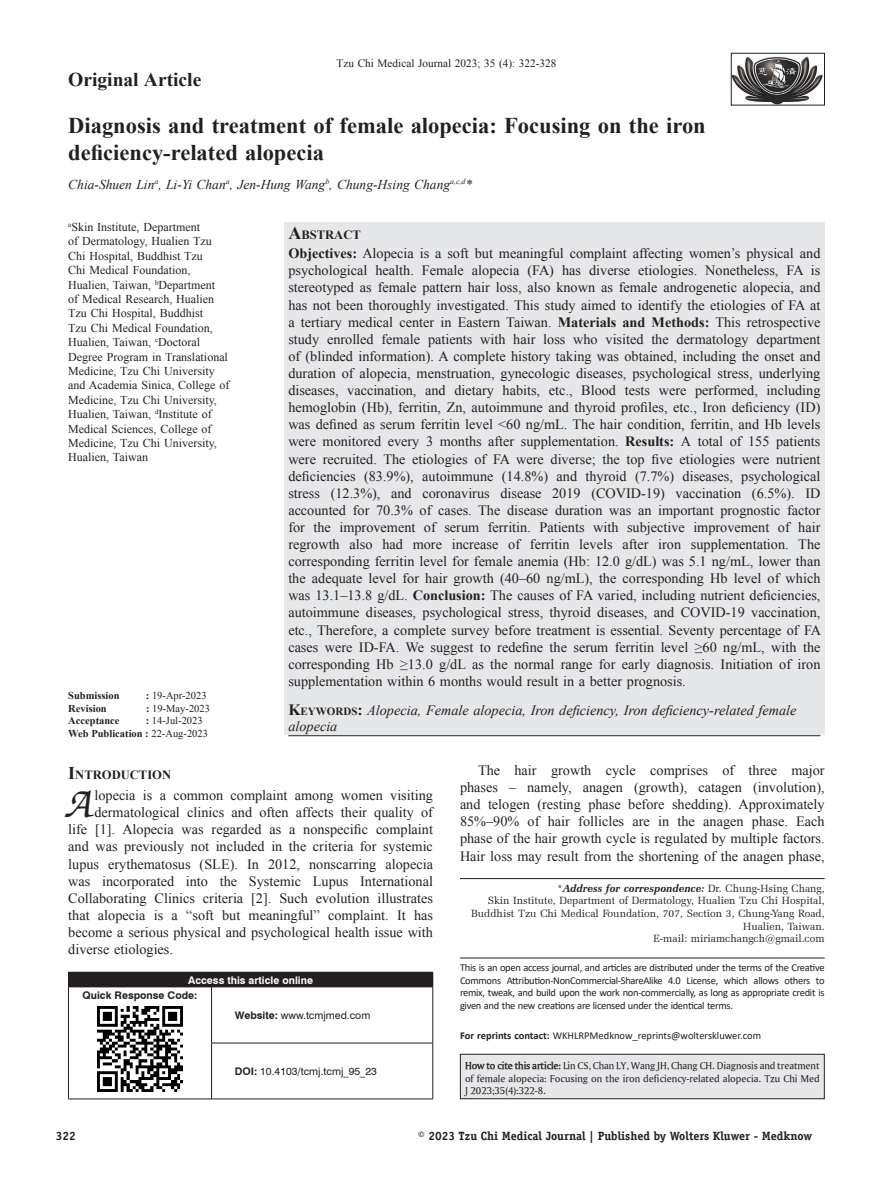
<style>
.page{position:relative;width:893px;height:1191px;background:#fff}
.page>*{position:absolute;margin:0;border:0;box-sizing:border-box;transform-origin:0 0}
._1_TX_text{font:italic 500 42.15px "Zapf Chancery IT Cby BT";color:#231f20}
.AT{font:700 22.5px/27px "Times New Roman";color:#231f20}
.AH{font:700 19.5px "Times New Roman";color:#231f20}
.ABS{font:14.25px/17.1px "Times New Roman";color:#231f20;text-align:justify}
._1_TX_text-2{font:14.25px "Times New Roman";color:#231f20}
.TX{font:14.25px/17.1px "Times New Roman";color:#231f20;text-align:justify}
.KWD{font:italic 14.25px/16.2px "Times New Roman";color:#231f20}
.AU{font:italic 13.5px "Times New Roman";color:#231f20}
.ABSH{font:700 12.6px "Times New Roman";color:#231f20}
.AFF{font:12px/14.4px "Times New Roman";color:#231f20}
.t1{font:700 12px "Officina Serif";color:#231f20}
.F_RH{font:11.25px "Times New Roman";color:#231f20}
.TX-2{font:10.5px/12.6px "Calibri";letter-spacing:-.03em;color:#231f20;text-align:justify}
.ADD{font:10.5px/12.6px "Zapf Elliptical 711 BT";color:#231f20;text-align:right}
.HTC{font:10.5px/12.6px "Ameretto Normal";color:#231f20;text-align:justify}
.TX-3{font:10.5px "Calibri";color:#231f20}
.HIS{font:700 10.5px "Times New Roman";color:#231f20}
.HIS-2{font:10.5px "Times New Roman";color:#231f20}
.DOI{font:10.5px "Swiss 721 BT";color:#231f20}
.ATAO{font:700 10.5px "Swiss 721 BT";color:#fff}
.Website{font:10.5px "Swiss 721 BT";color:#231f20}
.QRC{font:700 10.5px "Swiss 721 BT";color:#231f20}
.s1{font-size:18px}
.s2{font-weight:700}
.s3{font-weight:700;font-style:normal;font-size:15.75px}
.s4{font-weight:700;font-style:normal;font-size:10.95px}
.s5{font-weight:400}
.s6{font-weight:700;font-style:italic}
.s7{font-family:"Ameretto";font-weight:700}
</style>
<div class="page">
<div style="left:284px;top:222px;width:541px;height:513px;background:#e6e7e9"></div>
<hr style="left:288px;top:735px;width:532px;height:1px;background:#231f20">
<div style="left:460px;top:1054px;width:364px;height:44px;background:#e6e7e9"></div>
<div style="left:460px;top:1053px;width:365px;height:46px;border:1px solid #231f20"></div>
<div style="left:68px;top:972px;width:365px;height:15px;background:#231f20"></div>
<svg style="left:433px;top:972px;width:1px;height:14px"></svg>
<hr style="left:68px;top:987px;width:1px;height:56px;background:#231f20">
<hr style="left:68px;top:1043px;width:1px;height:55px;background:#231f20">
<hr style="left:211px;top:987px;width:1px;height:55px;background:#231f20">
<hr style="left:433px;top:987px;width:1px;height:55px;background:#231f20">
<hr style="left:68px;top:1098px;width:144px;height:1px;background:#231f20">
<hr style="left:211px;top:1043px;width:1px;height:55px;background:#231f20">
<hr style="left:211px;top:1042px;width:222px;height:1px;background:#231f20">
<hr style="left:433px;top:1043px;width:1px;height:55px;background:#231f20">
<hr style="left:212px;top:1098px;width:221px;height:1px;background:#231f20">
<img style="left:98px;top:1007px;width:84px;height:85px">
<hr style="left:460px;top:878px;width:365px;height:1px;background:#231f20">
<img style="left:733px;top:56px;width:90px;height:47px">
<div style="left:731px;top:53px;width:94px;height:52px;border:1px solid #231f20"></div>
<hr style="left:460px;top:957px;width:365px;height:1px;background:#231f20">
<p class="AH" style="left:68px;top:66px;width:135px">Original Article</p>
<p class="F_RH" style="left:336px;top:55px;width:221px">Tzu Chi Medical Journal 2023; 35 (4): 322‑328</p>
<p class="AT" style="left:68px;top:111px;width:639px">Diagnosis and treatment of female alopecia: Focusing on the iron deficiency‑related alopecia</p>
<p class="AU" style="left:68px;top:175px;width:405px">Chia‑Shuen Lin<sup>a</sup>, Li‑Yi Chan<sup>a</sup>, Jen‑Hung Wang<sup>b</sup>, Chung‑Hsing Chang<sup>a,c,d</sup>*</p>
<p class="AFF" style="left:68px;top:219px;width:163px"><sup>a</sup>Skin Institute, Department<br>of Dermatology, Hualien Tzu<br>Chi Hospital, Buddhist Tzu<br>Chi Medical Foundation,<br>Hualien, Taiwan, <sup>b</sup>Department<br>of Medical Research, Hualien<br>Tzu Chi Hospital, Buddhist<br>Tzu Chi Medical Foundation,<br>Hualien, Taiwan, <sup>c</sup>Doctoral<br>Degree Program in Translational<br>Medicine, Tzu Chi University and Academia Sinica, College of<br>Medicine, Tzu Chi University,<br>Hualien, Taiwan, <sup>d</sup>Institute of<br>Medical Sciences, College of<br>Medicine, Tzu Chi University,<br>Hualien, Taiwan</p>
<p class="ABSH" style="left:288px;top:226px;width:74px"><span class="s1">A</span>BSTRACT</p>
<p class="ABS" style="left:288px;top:245px;width:534px"><span class="s2">Objectives:</span> Alopecia is a soft but meaningful complaint affecting women’s physical and psychological health. Female alopecia (FA) has diverse etiologies. Nonetheless, FA is stereotyped as female pattern hair loss, also known as female androgenetic alopecia, and has not been thoroughly investigated. This study aimed to identify the etiologies of FA at a tertiary medical center in Eastern Taiwan. <span class="s2">Materials and Methods:</span> This retrospective study enrolled female patients with hair loss who visited the dermatology department of (blinded information). A complete history taking was obtained, including the onset and duration of alopecia, menstruation, gynecologic diseases, psychological stress, underlying diseases, vaccination, and dietary habits, etc., Blood tests were performed, including hemoglobin (Hb), ferritin, Zn, autoimmune and thyroid profiles, etc., Iron deficiency (ID) was defined as serum ferritin level &lt;60 ng/mL. The hair condition, ferritin, and Hb levels were monitored every 3 months after supplementation. <span class="s2">Results:</span> A total of 155 patients were recruited. The etiologies of FA were diverse; the top five etiologies were nutrient deficiencies (83.9%), autoimmune (14.8%) and thyroid (7.7%) diseases, psychological stress (12.3%), and coronavirus disease 2019 (COVID‑19) vaccination (6.5%). ID accounted for 70.3% of cases. The disease duration was an important prognostic factor for the improvement of serum ferritin. Patients with subjective improvement of hair regrowth also had more increase of ferritin levels after iron supplementation. The corresponding ferritin level for female anemia (Hb: 12.0 g/dL) was 5.1 ng/mL, lower than the adequate level for hair growth (40–60 ng/mL), the corresponding Hb level of which was 13.1–13.8 g/dL. <span class="s2">Conclusion:</span> The causes of FA varied, including nutrient deficiencies, autoimmune diseases, psychological stress, thyroid diseases, and COVID‑19 vaccination, etc., Therefore, a complete survey before treatment is essential. Seventy percentage of FA cases were ID‑FA. We suggest to redefine the serum ferritin level ≥60 ng/mL, with the corresponding Hb ≥13.0 g/dL as the normal range for early diagnosis. Initiation of iron supplementation within 6 months would result in a better prognosis.</p>
<p class="KWD" style="left:288px;top:701px;width:510px"><span class="s3">K</span><span class="s4">EYWORDS</span><span class="s3">:</span> Alopecia, Female alopecia, Iron deficiency, Iron deficiency‑related female alopecia</p>
<p class="TX" style="left:460px;top:761px;width:366px;text-indent:18px">The hair growth cycle comprises of three major phases – namely, anagen (growth), catagen (involution), and telogen (resting phase before shedding). Approximately 85%–90% of hair follicles are in the anagen phase. Each phase of the hair growth cycle is regulated by multiple factors.<br>Hair loss may result from the shortening of the anagen phase,</p>
<p class="HIS" style="left:68px;top:688px;width:53px">Submission</p>
<p class="HIS-2" style="left:146px;top:688px;width:62px"><span class="s2">:</span> 19‑Apr‑2023</p>
<p class="HIS" style="left:68px;top:701px;width:40px">Revision</p>
<p class="HIS-2" style="left:146px;top:701px;width:65px"><span class="s2">:</span> 19‑May‑2023</p>
<p class="HIS" style="left:68px;top:713px;width:53px">Acceptance</p>
<p class="HIS-2" style="left:146px;top:713px;width:58px"><span class="s2">:</span> 14‑Jul‑2023</p>
<p class="HIS" style="left:68px;top:726px;width:141px">Web Publication : <span class="s5">22-Aug-2023</span></p>
<h1 class="ABSH" style="left:68px;top:766px;width:104px"><span class="s1">I</span>NTRODUCTION</h1>
<p class="_1_TX_text" style="left:68px;top:781px;width:28px">A</p>
<p class="_1_TX_text-2" style="left:94px;top:785px;width:340px">lopecia is a common complaint among women visiting</p>
<p class="_1_TX_text-2" style="left:94px;top:803px;width:340px">dermatological clinics and often affects their quality of</p>
<p class="_1_TX_text-2" style="left:68px;top:820px;width:366px">life [1]. Alopecia was regarded as a nonspecific complaint</p>
<p class="_1_TX_text-2" style="left:68px;top:837px;width:366px">and was previously not included in the criteria for systemic</p>
<p class="_1_TX_text-2" style="left:68px;top:854px;width:366px">lupus erythematosus (SLE). In 2012, nonscarring alopecia</p>
<p class="_1_TX_text-2" style="left:68px;top:871px;width:366px">was incorporated into the Systemic Lupus International</p>
<p class="_1_TX_text-2" style="left:68px;top:888px;width:366px">Collaborating Clinics criteria [2]. Such evolution illustrates</p>
<p class="_1_TX_text-2" style="left:68px;top:905px;width:366px">that alopecia is a “soft but meaningful” complaint. It has</p>
<p class="_1_TX_text-2" style="left:68px;top:922px;width:366px">become a serious physical and psychological health issue with</p>
<p class="_1_TX_text-2" style="left:68px;top:939px;width:106px">diverse etiologies.</p>
<p class="ADD" style="left:471px;top:881px;width:355px">*<span class="s6">Address for correspondence:</span> Dr. Chung‑Hsing Chang,<br>Skin Institute, Department of Dermatology, Hualien Tzu Chi Hospital, Buddhist Tzu Chi Medical Foundation, 707, Section 3, Chung‑Yang Road, Hualien, Taiwan.<br>E‑mail: miriamchangch@gmail.com</p>
<p class="ATAO" style="left:188px;top:972px;width:126px">Access this article online</p>
<p class="QRC" style="left:83px;top:988px;width:116px">Quick Response Code:</p>
<p class="Website" style="left:235px;top:1008px;width:137px"><span class="s2">Website:</span> www.tcmjmed.com</p>
<p class="DOI" style="left:235px;top:1064px;width:144px"><span class="s2">DOI:</span> 10.4103/tcmj.tcmj_95_23</p>
<p class="TX-2" style="left:460px;top:961px;width:366px">This is an open access journal, and articles are distributed under the terms of the Creative Commons Attribution‑NonCommercial‑ShareAlike 4.0 License, which allows others to remix, tweak, and build upon the work non‑commercially, as long as appropriate credit is given and the new creations are licensed under the identical terms.</p>
<p class="TX-3" style="left:460px;top:1027px;width:303px"><span class="s2">For reprints contact:</span> WKHLRPMedknow_reprints@wolterskluwer.com</p>
<p class="HTC" style="left:465px;top:1059px;width:356px"><span class="s7">How to cite this article:</span> Lin CS, Chan LY, Wang JH, Chang CH. Diagnosis and treatment of female alopecia: Focusing on the iron deficiency‑related alopecia. Tzu Chi Med J 2023;35(4):322-8.</p>
<p class="t1" style="left:56px;top:1128px;width:22px">322</p>
<p class="t1" style="left:418px;top:1128px;width:395px">© 2023 Tzu Chi Medical Journal | Published by Wolters Kluwer - Medknow</p>
</div>
